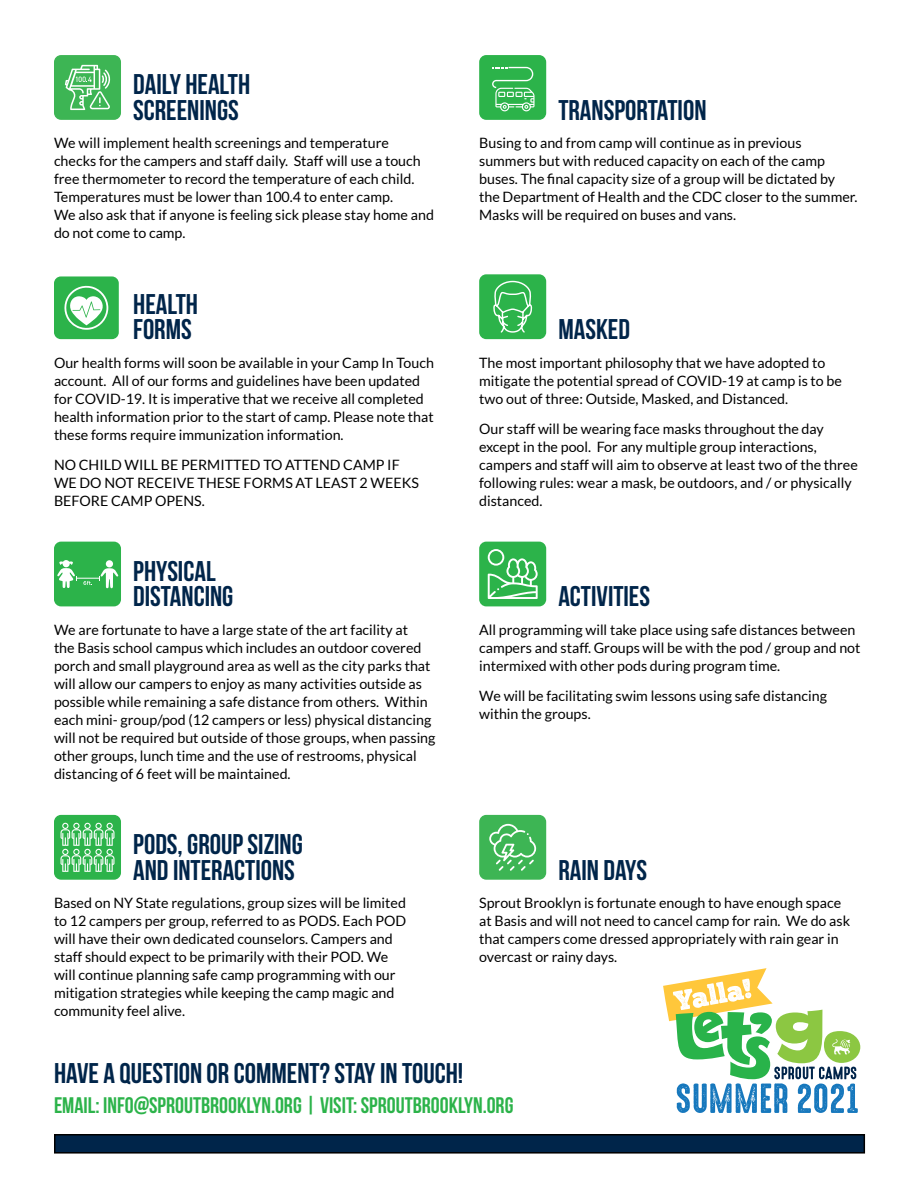
<style>
.page{position:relative;width:918px;height:1188px;background:#fff}
.page>*{position:absolute;margin:0;border:0;box-sizing:border-box;transform-origin:0 0}
.t1{font:700 28.5px "Bebas Neue";color:#00254a}
.t2{font:700 22.5px "Bebas Neue";color:#2cb34a}
.t3{font:14.25px/18px "Lato";color:#000}
</style>
<div class="page">
<div style="left:54px;top:55px;width:67px;height:65px;background:#3db554;border-radius:7px"></div>
<svg style="left:65px;top:65px;width:46px;height:45px"></svg>
<div style="left:479px;top:55px;width:67px;height:65px;background:#2cb34a;border-radius:7px"></div>
<svg style="left:492px;top:67px;width:43px;height:44px"></svg>
<div style="left:54px;top:276px;width:65px;height:63px;background:#2cb34a;border-radius:7px"></div>
<svg style="left:64px;top:285px;width:44px;height:45px"></svg>
<div style="left:479px;top:274px;width:67px;height:65px;background:#2cb34a;border-radius:7px"></div>
<svg style="left:493px;top:280px;width:40px;height:53px"></svg>
<div style="left:54px;top:542px;width:67px;height:64px;background:#2cb34a;border-radius:7px"></div>
<svg style="left:57px;top:560px;width:61px;height:28px"></svg>
<div style="left:479px;top:542px;width:67px;height:64px;background:#2cb34a;border-radius:7px"></div>
<svg style="left:488px;top:549px;width:50px;height:50px"></svg>
<div style="left:54px;top:815px;width:67px;height:65px;background:#2cb34a;border-radius:7px"></div>
<svg style="left:61px;top:823px;width:53px;height:49px"></svg>
<div style="left:479px;top:815px;width:67px;height:65px;background:#3db554;border-radius:7px"></div>
<svg style="left:489px;top:824px;width:47px;height:47px"></svg>
<svg style="left:663px;top:968px;width:197px;height:145px"></svg>
<div style="left:55px;top:1135px;width:809px;height:18px;background:#00254a"></div>
<div style="left:54px;top:1134px;width:811px;height:20px;border:2px solid #000"></div>
<h1 class="t1" style="left:133px;top:69px;width:119px">DAILY HEALTH</h1>
<h1 class="t1" style="left:558px;top:94px;width:150px">TRANSPORTATION</h1>
<h1 class="t1" style="left:133px;top:94px;width:107px">SCREENINGS</h1>
<p class="t3" style="left:54px;top:134px;width:381px">We will implement health screenings and temperature checks for the campers and staff daily. Staff will use a touch free thermometer to record the temperature of each child.<br>Temperatures must be lower than 100.4 to enter camp.<br>We also ask that if anyone is feeling sick please stay home and do not come to camp.</p>
<p class="t3" style="left:479px;top:134px;width:380px">Busing to and from camp will continue as in previous summers but with reduced capacity on each of the camp buses. The final capacity size of a group will be dictated by the Department of Health and the CDC closer to the summer.<br>Masks will be required on buses and vans.</p>
<h1 class="t1" style="left:133px;top:288px;width:66px">HEALTH</h1>
<h1 class="t1" style="left:133px;top:314px;width:60px">FORMS</h1>
<p class="t3" style="left:54px;top:353px;width:381px">Our health forms will soon be available in your Camp In Touch account. All of our forms and guidelines have been updated for COVID-19. It is imperative that we receive all completed health information prior to the start of camp. Please note that these forms require immunization information.</p>
<p class="t3" style="left:54px;top:455px;width:366px">NO CHILD WILL BE PERMITTED TO ATTEND CAMP IF<br>WE DO NOT RECEIVE THESE FORMS AT LEAST 2 WEEKS<br>BEFORE CAMP OPENS.</p>
<h1 class="t1" style="left:133px;top:555px;width:84px">PHYSICAL</h1>
<h1 class="t1" style="left:558px;top:314px;width:73px">MASKED</h1>
<p class="t3" style="left:479px;top:353px;width:364px">The most important philosophy that we have adopted to mitigate the potential spread of COVID-19 at camp is to be two out of three: Outside, Masked, and Distanced.</p>
<p class="t3" style="left:479px;top:419px;width:380px">Our staff will be wearing face masks throughout the day except in the pool. For any multiple group interactions, campers and staff will aim to observe at least two of the three following rules: wear a mask, be outdoors, and / or physically distanced.</p>
<h1 class="t1" style="left:558px;top:581px;width:93px">ACTIVITIES</h1>
<h1 class="t1" style="left:133px;top:581px;width:102px">DISTANCING</h1>
<p class="t3" style="left:54px;top:621px;width:383px">We are fortunate to have a large state of the art facility at<br>the Basis school campus which includes an outdoor covered porch and small playground area as well as the city parks that will allow our campers to enjoy as many activities outside as possible while remaining a safe distance from others. Within each mini- group/pod (12 campers or less) physical distancing will not be required but outside of those groups, when passing other groups, lunch time and the use of restrooms, physical distancing of 6 feet will be maintained.</p>
<p class="t3" style="left:479px;top:621px;width:383px">All programming will take place using safe distances between campers and staff. Groups will be with the pod / group and not intermixed with other pods during program time.</p>
<p class="t3" style="left:479px;top:687px;width:349px">We will be facilitating swim lessons using safe distancing within the groups.</p>
<h1 class="t1" style="left:133px;top:829px;width:171px">PODS,GROUP SIZING</h1>
<h1 class="t1" style="left:558px;top:854px;width:90px">RAIN DAYS</h1>
<h1 class="t1" style="left:133px;top:854px;width:163px">ANDINTERACTIONS</h1>
<p class="t3" style="left:54px;top:894px;width:354px">Based on NY State regulations, group sizes will be limited to 12 campers per group, referred to as PODS. Each POD will have their own dedicated counselors. Campers and staff should expect to be primarily with their POD. We will continue planning safe camp programming with our mitigation strategies while keeping the camp magic and community feel alive.</p>
<p class="t3" style="left:479px;top:894px;width:372px">Sprout Brooklyn is fortunate enough to have enough space at Basis and will not need to cancel camp for rain. We do ask that campers come dressed appropriately with rain gear in overcast or rainy days.</p>
<h1 class="t1" style="left:54px;top:1058px;width:411px">HAVEAQUESTION ORCOMMENT?STAYINTOUCH!</h1>
<h2 class="t2" style="left:54px;top:1093px;width:461px">EMAIL:INFO@SPROUTBROOKLYN.ORG|VISIT: SPROUTBROOKLYN.ORG</h2>
</div>
